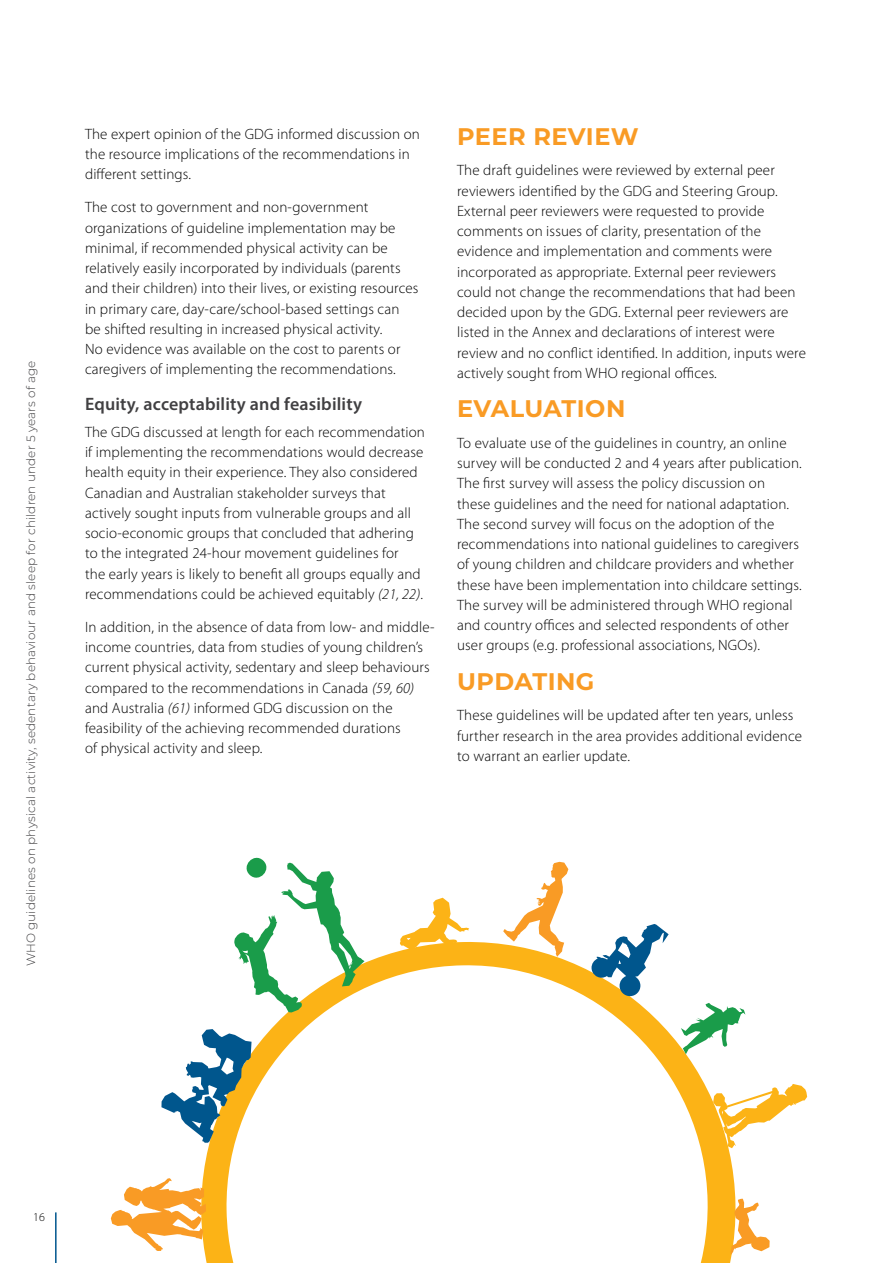
<style>
.page{position:relative;width:893px;height:1263px;background:#fff}
.page>*{position:absolute;margin:0;border:0;box-sizing:border-box;transform-origin:0 0}
.t1{font:700 24px "Montserrat";letter-spacing:.015em;color:#f99b25}
.t2{font:600 18px "Myriad Pro";letter-spacing:.01em;color:#414042}
.t3{font:300 15px/20.2px "Myriad Pro";letter-spacing:.01em;color:#000}
.t4{font:300 12px "Montserrat";letter-spacing:.01em;color:#414042}
.t5{font:300 12px "Myriad Pro";color:#000}
.s1{font-style:italic}
</style>
<div class="page">
<svg style="left:203px;top:942px;width:533px;height:321px;fill:#fcb316"></svg>
<svg style="left:730px;top:1198px;width:40px;height:56px"></svg>
<svg style="left:400px;top:898px;width:69px;height:51px"></svg>
<svg style="left:503px;top:862px;width:65px;height:95px"></svg>
<svg style="left:710px;top:1003px;width:35px;height:51px"></svg>
<svg style="left:111px;top:1178px;width:95px;height:73px"></svg>
<svg style="left:713px;top:1084px;width:94px;height:64px"></svg>
<svg style="left:591px;top:924px;width:78px;height:39px"></svg>
<svg style="left:234px;top:857px;width:130px;height:106px"></svg>
<svg style="left:161px;top:1029px;width:63px;height:114px"></svg>
<svg style="left:224px;top:963px;width:486px;height:300px"></svg>
<hr style="left:55px;top:1212px;width:2px;height:51px;background:#00568d">
<p class="t4" style="left:23px;top:966px;width:607px;rotate:-90deg">WHO guidelines on physical activity, sedentary behaviour and sleep for children under 5 years of age</p>
<p class="t3" style="left:85px;top:124px;width:336px">The expert opinion of the GDG informed discussion on the resource implications of the recommendations in different settings.</p>
<p class="t3" style="left:85px;top:197px;width:335px">The cost to government and non-government organizations of guideline implementation may be minimal, if recommended physical activity can be relatively easily incorporated by individuals (parents and their children) into their lives, or existing resources in primary care, day-care/school-based settings can be shifted resulting in increased physical activity.<br>No evidence was available on the cost to parents or caregivers of implementing the recommendations.</p>
<p class="t2" style="left:85px;top:393px;width:278px">Equity, acceptability and feasibility</p>
<p class="t3" style="left:85px;top:422px;width:341px">The GDG discussed at length for each recommendation if implementing the recommendations would decrease health equity in their experience. They also considered Canadian and Australian stakeholder surveys that actively sought inputs from vulnerable groups and all socio-economic groups that concluded that adhering to the integrated 24-hour movement guidelines for<br>the early years is likely to benefit all groups equally and recommendations could be achieved equitably <span class="s1">(21, 22)</span>.</p>
<p class="t3" style="left:85px;top:617px;width:351px">In addition, in the absence of data from low- and middle&shy;income countries, data from studies of young children’s current physical activity, sedentary and sleep behaviours compared to the recommendations in Canada <span class="s1">(59, 60) </span>and Australia <span class="s1">(61)</span> informed GDG discussion on the feasibility of the achieving recommended durations<br>of physical activity and sleep.</p>
<h1 class="t1" style="left:457px;top:119px;width:183px">PEER REVIEW</h1>
<p class="t3" style="left:457px;top:160px;width:350px">The draft guidelines were reviewed by external peer reviewers identified by the GDG and Steering Group.<br>External peer reviewers were requested to provide comments on issues of clarity, presentation of the evidence and implementation and comments were incorporated as appropriate. External peer reviewers could not change the recommendations that had been decided upon by the GDG. External peer reviewers are listed in the Annex and declarations of interest were review and no conflict identified. In addition, inputs were actively sought from WHO regional offices.</p>
<h1 class="t1" style="left:457px;top:391px;width:170px">EVALUATION</h1>
<p class="t3" style="left:457px;top:433px;width:346px">To evaluate use of the guidelines in country, an online survey will be conducted 2 and 4 years after publication.<br>The first survey will assess the policy discussion on these guidelines and the need for national adaptation.<br>The second survey will focus on the adoption of the recommendations into national guidelines to caregivers of young children and childcare providers and whether these have been implementation into childcare settings.<br>The survey will be administered through WHO regional and country offices and selected respondents of other user groups (e.g. professional associations, NGOs).</p>
<h1 class="t1" style="left:457px;top:664px;width:139px">UPDATING</h1>
<p class="t3" style="left:457px;top:705px;width:347px">These guidelines will be updated after ten years, unless further research in the area provides additional evidence to warrant an earlier update.</p>
<p class="t5" style="left:33px;top:1210px;width:13px">16</p>
</div>
